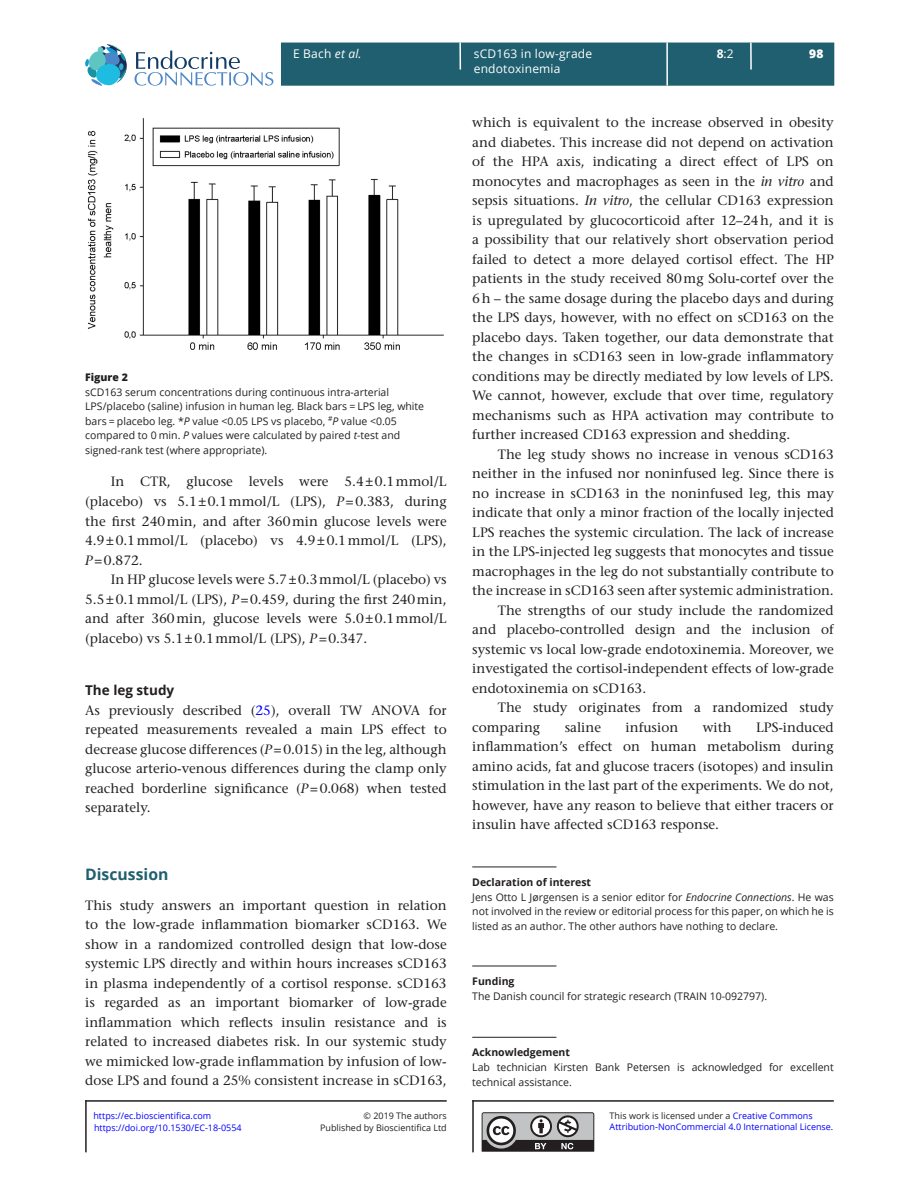
<style>
.page{position:relative;width:919px;height:1187px;background:#fff}
.page>*{position:absolute;margin:0;border:0;box-sizing:border-box;transform-origin:0 0}
.t1{font:700 15.75px "Open Sans";color:#205f6f}
.TXT{font:500 13.5px/19.5px "Stone Serif Std";color:#231f20;text-align:justify}
.TXI{font:500 13.5px/19.5px "Stone Serif Std";color:#231f20;text-align:justify}
.t2{font:700 13.5px "Open Sans";color:#231f20}
.t3{font:12px/14.7px "Open Sans";letter-spacing:.015em;color:#fff}
.t4{font:800 12px "Open Sans";color:#fff}
.BM_TXT{font:10.5px/14.7px "Open Sans";color:#231f20;text-align:justify}
.FC{font:10.5px/14.7px "Open Sans";color:#231f20}
.BM_Head{font:700 10.5px "Open Sans";color:#231f20}
.FC-2{font:800 10.5px "Open Sans";color:#231f20}
.t5{font:9px "Open Sans";color:#00f}
.t6{font:9px/11.6px "Open Sans";color:#231f20;text-align:right}
.s1{font-style:italic}
.s2{font-weight:700}
.s3{color:#00f}
</style>
<div class="page">
<div style="left:281px;top:43px;width:553px;height:43px;background:#205f6f;border:2px solid #205f6f"></div>
<svg style="left:750px;top:43px;width:1px;height:27px"></svg>
<hr style="left:459px;top:43px;width:2px;height:27px;background:#fff">
<svg style="left:134px;top:51px;width:139px;height:35px"></svg>
<svg style="left:85px;top:44px;width:42px;height:42px"></svg>
<hr style="left:666px;top:43px;width:2px;height:43px;background:#fff">
<hr style="left:472px;top:866px;width:84px;height:1px;background:#231f20">
<hr style="left:472px;top:965px;width:84px;height:1px;background:#231f20">
<hr style="left:472px;top:1036px;width:84px;height:1px;background:#231f20">
<img style="left:88px;top:118px;width:356px;height:232px">
<svg style="left:481px;top:1112px;width:113px;height:39px;background:#8c8b8c"></svg>
<hr style="left:472px;top:1100px;width:361px;height:1px;background:#231f20">
<hr style="left:472px;top:1100px;width:1px;height:52px;background:#231f20">
<hr style="left:85px;top:1100px;width:361px;height:1px;background:#231f20">
<hr style="left:85px;top:1100px;width:2px;height:52px;background:#231f20">
<p class="t3" style="left:293px;top:46px;width:70px">E Bach <span class="s1">et al.</span></p>
<p class="t3" style="left:474px;top:46px;width:120px">sCD163 in low-grade endotoxinemia</p>
<p class="t4" style="left:809px;top:45px;width:16px">98</p>
<p class="t3" style="left:716px;top:46px;width:18px"><span class="s2">8</span>:2</p>
<p class="FC-2" style="left:85px;top:369px;width:44px">Figure 2</p>
<p class="FC" style="left:85px;top:384px;width:340px">sCD163 serum concentrations during continuous intra-arterial LPS/placebo (saline) infusion in human leg. Black bars = LPS leg, white bars = placebo leg. *<span class="s1">P</span> value &lt;0.05 LPS vs placebo, <sup>#</sup><span class="s1">P</span> value &lt;0.05 compared to 0 min. <span class="s1">P</span> values were calculated by paired <span class="s1">t</span>-test and signed-rank test (where appropriate).</p>
<p class="TXI" style="left:85px;top:472px;width:363px;text-indent:26px">In CTR, glucose levels were 5.4±0.1mmol/L (placebo) vs 5.1±0.1mmol/L (LPS), <span class="s1">P</span>=0.383, during the first 240min, and after 360min glucose levels were 4.9±0.1mmol/L (placebo) vs 4.9±0.1mmol/L (LPS), <span class="s1">P</span>=0.872.</p>
<p class="TXI" style="left:85px;top:569px;width:363px;text-indent:26px">In HP glucose levels were 5.7±0.3mmol/L (placebo) vs 5.5±0.1mmol/L (LPS), <span class="s1">P</span>=0.459, during the first 240min, and after 360min, glucose levels were 5.0±0.1mmol/L (placebo) vs 5.1±0.1mmol/L (LPS), <span class="s1">P</span>=0.347.</p>
<h3 class="t2" style="left:85px;top:680px;width:91px">The leg study</h3>
<p class="TXT" style="left:85px;top:700px;width:363px">As previously described (<span class="s3">25</span>), overall TW ANOVA for repeated measurements revealed a main LPS effect to decrease glucose differences (<span class="s1">P</span>=0.015) in the leg, although glucose arterio-venous differences during the clamp only reached borderline significance (<span class="s1">P</span>=0.068) when tested separately.</p>
<h1 class="t1" style="left:85px;top:863px;width:85px">Discussion</h1>
<p class="TXT" style="left:85px;top:895px;width:363px">This study answers an important question in relation to the low-grade inflammation biomarker sCD163. We show in a randomized controlled design that low-dose systemic LPS directly and within hours increases sCD163 in plasma independently of a cortisol response. sCD163 is regarded as an important biomarker of low-grade inflammation which reflects insulin resistance and is related to increased diabetes risk. In our systemic study we mimicked low-grade inflammation by infusion of low&shy;dose LPS and found a 25% consistent increase in sCD163,</p>
<p class="TXT" style="left:472px;top:113px;width:363px">which is equivalent to the increase observed in obesity and diabetes. This increase did not depend on activation of the HPA axis, indicating a direct effect of LPS on monocytes and macrophages as seen in the <span class="s1">in vitro</span> and sepsis situations. <span class="s1">In vitro</span>, the cellular CD163 expression is upregulated by glucocorticoid after 12–24h, and it is a possibility that our relatively short observation period failed to detect a more delayed cortisol effect. The HP patients in the study received 80mg Solu-cortef over the 6h – the same dosage during the placebo days and during the LPS days, however, with no effect on sCD163 on the placebo days. Taken together, our data demonstrate that the changes in sCD163 seen in low-grade inflammatory conditions may be directly mediated by low levels of LPS.<br>We cannot, however, exclude that over time, regulatory mechanisms such as HPA activation may contribute to further increased CD163 expression and shedding.</p>
<p class="TXI" style="left:472px;top:444px;width:363px;text-indent:26px">The leg study shows no increase in venous sCD163 neither in the infused nor noninfused leg. Since there is no increase in sCD163 in the noninfused leg, this may indicate that only a minor fraction of the locally injected LPS reaches the systemic circulation. The lack of increase in the LPS-injected leg suggests that monocytes and tissue macrophages in the leg do not substantially contribute to the increase in sCD163 seen after systemic administration.</p>
<p class="TXI" style="left:472px;top:600px;width:363px;text-indent:26px">The strengths of our study include the randomized and placebo-controlled design and the inclusion of systemic vs local low-grade endotoxinemia. Moreover, we investigated the cortisol-independent effects of low-grade endotoxinemia on sCD163.</p>
<p class="TXI" style="left:472px;top:698px;width:363px;text-indent:26px">The study originates from a randomized study comparing</p>
<p class="TXI" style="left:564px;top:717px;width:38px">saline</p>
<p class="TXI" style="left:625px;top:717px;width:54px">infusion</p>
<p class="TXI" style="left:702px;top:717px;width:30px">with</p>
<p class="TXI" style="left:472px;top:717px;width:363px;text-indent:284px">LPS-induced inflammation’s effect on human metabolism during amino acids, fat and glucose tracers (isotopes) and insulin stimulation in the last part of the experiments. We do not, however, have any reason to believe that either tracers or insulin have affected sCD163 response.</p>
<p class="BM_Head" style="left:472px;top:874px;width:120px">Declaration of interest</p>
<p class="BM_TXT" style="left:472px;top:889px;width:363px">Jens Otto L Jørgensen is a senior editor for <span class="s1">Endocrine Connections</span>. He was not involved in the review or editorial process for this paper, on which he is listed as an author. The other authors have nothing to declare.</p>
<p class="BM_Head" style="left:472px;top:973px;width:44px">Funding</p>
<p class="BM_TXT" style="left:472px;top:988px;width:296px">The Danish council for strategic research (TRAIN 10-092797).</p>
<p class="BM_Head" style="left:472px;top:1045px;width:99px">Acknowledgement</p>
<p class="BM_TXT" style="left:472px;top:1059px;width:363px">Lab technician Kirsten Bank Petersen is acknowledged for excellent technical assistance.</p>
<p class="t5" style="left:93px;top:1109px;width:119px">https://ec.bioscientifica.com</p>
<p class="t6" style="left:320px;top:1109px;width:128px">© 2019 The authors<br>Published by Bioscientifica Ltd</p>
<p class="t6" style="left:609px;top:1109px;width:204px">This work is licensed under a <span class="s3">Creative Commons</span></p>
<p class="t5" style="left:94px;top:1121px;width:149px">https://doi.org/10.1530/EC-18-0554</p>
<p class="t5" style="left:609px;top:1120px;width:225px">Attribution-NonCommercial 4.0 International License.</p>
</div>
